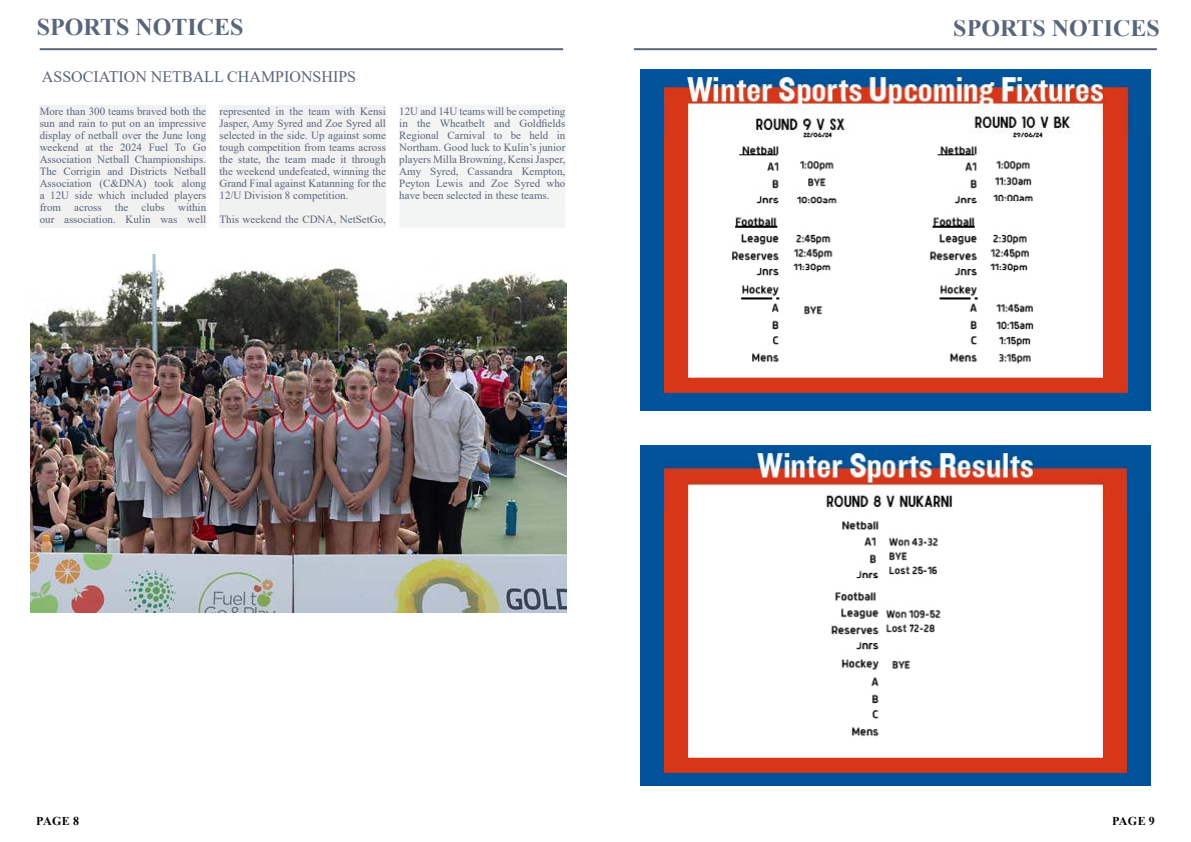
<style>
.page{position:relative;width:1191px;height:842px;background:#fff}
.page>*{position:absolute;margin:0;border:0;box-sizing:border-box;transform-origin:0 0}
.t1{font:700 24px "Times New Roman";color:#59657b}
.t2{font:16px "Times New Roman";color:#59657b}
.t3{font:700 12px "Times New Roman";letter-spacing:.035em;color:#000}
.t4{font:11px/12px "Times New Roman";color:#59657b;text-align:justify}
</style>
<div class="page">
<hr style="left:40px;top:48px;width:523px;height:2px;background:#59657b">
<div style="left:40px;top:105px;width:166px;height:123px;background:#f1f1f2"></div>
<div style="left:219px;top:105px;width:167px;height:122px;background:#f1f1f2"></div>
<div style="left:400px;top:105px;width:165px;height:122px;background:#f3f4f4"></div>
<hr style="left:634px;top:48px;width:522px;height:2px;background:#59657b">
<img style="left:640px;top:70px;width:510px;height:340px">
<img style="left:640px;top:445px;width:510px;height:341px">
<img style="left:30px;top:254px;width:536px;height:358px">
<h1 class="t1" style="left:37px;top:10px;width:208px">SPORTS NOTICES</h1>
<h2 class="t2" style="left:42px;top:65px;width:316px">ASSOCIATION NETBALL CHAMPIONSHIPS</h2>
<p class="t4" style="left:40px;top:105px;width:168px">More than 300 teams braved both the sun and rain to put on an impressive display of netball over the June long weekend at the 2024 Fuel To Go Association Netball Championships.<br>The Corrigin and Districts Netball Association (C&amp;DNA) took along a 12U side which included players from across the clubs within our association. Kulin was well</p>
<p class="t4" style="left:219px;top:105px;width:168px">represented in the team with Kensi Jasper, Amy Syred and Zoe Syred all selected in the side. Up against some tough competition from teams across the state, the team made it through the weekend undefeated, winning the Grand Final against Katanning for the 12/U Division 8 competition.</p>
<p class="t4" style="left:219px;top:213px;width:168px">This weekend the CDNA, NetSetGo,</p>
<p class="t4" style="left:399px;top:105px;width:168px">12U and 14U teams will be competing in the Wheatbelt and Goldfields Regional Carnival to be held in Northam. Good luck to Kulin’s junior players Milla Browning, Kensi Jasper, Amy Syred, Cassandra Kempton, Peyton Lewis and Zoe Syred who have been selected in these teams.</p>
<h1 class="t1" style="left:953px;top:11px;width:208px">SPORTS NOTICES</h1>
<p class="t3" style="left:36px;top:813px;width:44px">PAGE 8</p>
<p class="t3" style="left:1112px;top:813px;width:44px">PAGE 9</p>
</div>
